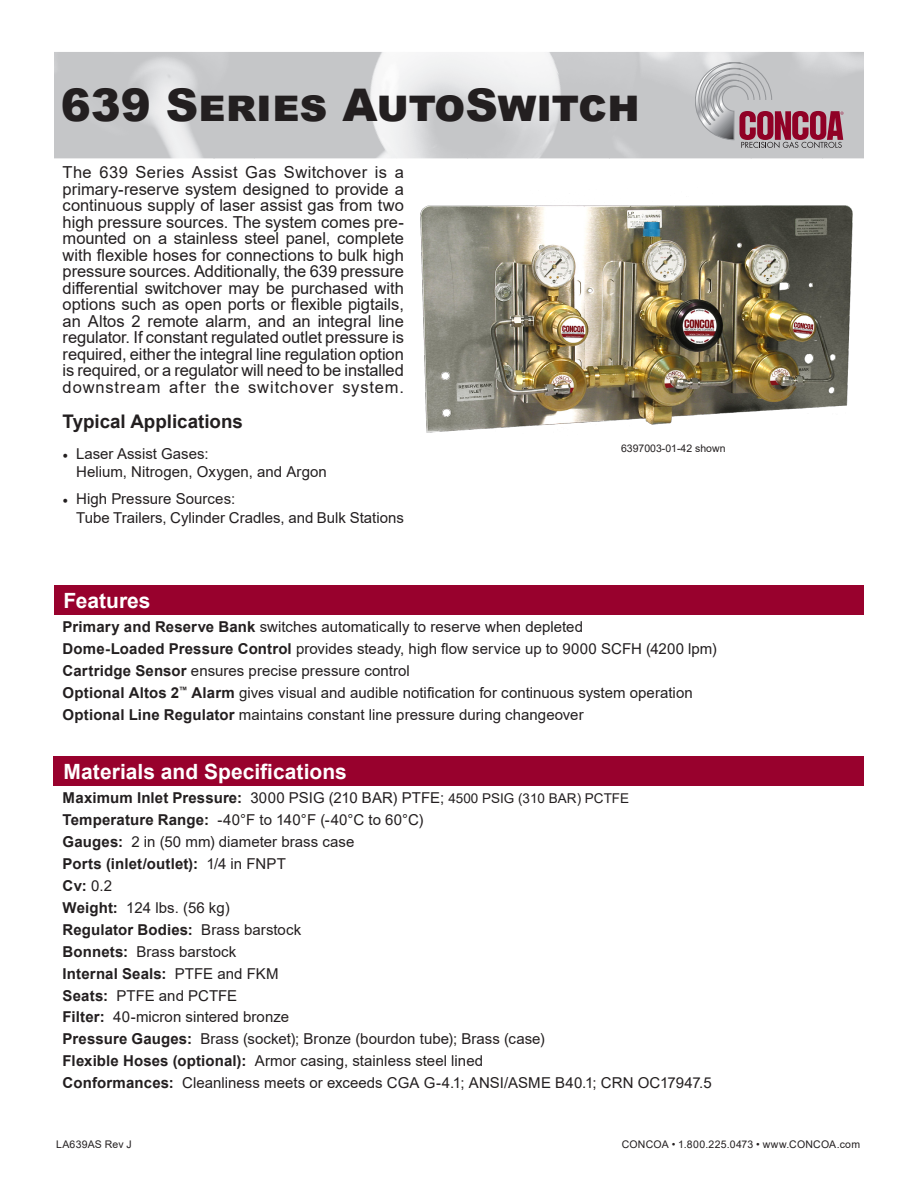
<style>
.page{position:relative;width:918px;height:1188px;background:#fff}
.page>*{position:absolute;margin:0;border:0;box-sizing:border-box;transform-origin:0 0}
.Master_Page_Titles{font:900 45px "Arial";color:#231f20}
.t1{font:700 21px "Arial";color:#fff}
.t2{font:700 18.75px "Arial";color:#231f20}
.MatSpec_Table_Item{font:16.5px/16.5px "Arial";letter-spacing:.05em;color:#231f20;text-align:justify}
.t3{font:15px "Arial";color:#231f20}
.t4{font:700 15px "Arial";letter-spacing:.01em;color:#231f20}
.t5{font:10.5px "Arial";letter-spacing:.015em;color:#231f20}
.s1{font-family:"Minion Pro"}
.s2{font-weight:700}
.s3{font-weight:400}
.s4{font-weight:400;font-size:13.5px}
</style>
<div class="page">
<div style="left:191px;top:52px;width:142px;height:106px;background:#c5c6c8"></div>
<img style="left:333px;top:52px;width:71px;height:106px">
<img style="left:213px;top:140px;width:42px;height:18px">
<img style="left:546px;top:52px;width:141px;height:106px">
<img style="left:420px;top:205px;width:433px;height:228px">
<div style="left:54px;top:756px;width:810px;height:30px;background:#98012d"></div>
<div style="left:54px;top:585px;width:810px;height:30px;background:#98012d"></div>
<svg style="left:695px;top:62px;width:149px;height:86px;background:#b6a1a8"></svg>
<p class="Master_Page_Titles" style="left:61px;top:72px;width:581px">639 Series AutoSwitch</p>
<p class="MatSpec_Table_Item" style="left:63px;top:164px;width:343px">The 639 Series Assist Gas Switchover is a primary-reserve system designed to provide a continuous supply of laser assist gas from two high pressure sources. The system comes pre&shy;mounted on a stainless steel panel, complete with flexible hoses for connections to bulk high pressure sources. Additionally, the 639 pressure differential switchover may be purchased with options such as open ports or flexible pigtails, an Altos 2 remote alarm, and an integral line regulator. If constant regulated outlet pressure is required, either the integral line regulation option is required, or a regulator will need to be installed downstream after the switchover system.</p>
<p class="t2" style="left:63px;top:408px;width:182px">Typical Applications</p>
<p class="t3" style="left:63px;top:444px;width:148px"><span class="s1">•</span> Laser Assist Gases:</p>
<p class="t3" style="left:76px;top:461px;width:252px">Helium, Nitrogen, Oxygen, and Argon</p>
<p class="t3" style="left:63px;top:488px;width:174px"><span class="s1">•</span> High Pressure Sources:</p>
<p class="t3" style="left:76px;top:507px;width:329px">Tube Trailers, Cylinder Cradles, and Bulk Stations</p>
<p class="t1" style="left:64px;top:586px;width:88px">Features</p>
<p class="t5" style="left:621px;top:441px;width:106px">6397003-01-42 shown</p>
<p class="t3" style="left:63px;top:616px;width:522px"><span class="s2">Primary and Reserve Bank</span> switches automatically to reserve when depleted</p>
<p class="t3" style="left:63px;top:638px;width:656px"><span class="s2">Dome-Loaded Pressure Control</span> provides steady, high flow service up to 9000 SCFH (4200 lpm)</p>
<p class="t3" style="left:63px;top:660px;width:349px"><span class="s2">Cartridge Sensor</span> ensures precise pressure control</p>
<p class="t3" style="left:63px;top:682px;width:632px"><span class="s2">Optional Altos 2</span><sup>™</sup> <span class="s2">Alarm</span> gives visual and audible notification for continuous system operation</p>
<p class="t3" style="left:63px;top:704px;width:523px"><span class="s2">Optional Line Regulator</span> maintains constant line pressure during changeover</p>
<p class="t1" style="left:64px;top:756px;width:285px">Materials and Specifications</p>
<p class="t4" style="left:63px;top:788px;width:568px">Maximum Inlet Pressure: <span class="s3">3000 PSIG (210 BAR) PTFE;</span> <span class="s4">4500 PSIG (310 BAR) PCTFE</span></p>
<p class="t3" style="left:63px;top:810px;width:362px"><span class="s2">Temperature Range:</span> -40°F to 140°F (-40°C to 60°C)</p>
<p class="t3" style="left:63px;top:832px;width:293px"><span class="s2">Gauges:</span> 2 in (50 mm) diameter brass case</p>
<p class="t4" style="left:63px;top:853px;width:225px">Ports (inlet/outlet): <span class="s3">1/4 in FNPT</span></p>
<p class="t4" style="left:63px;top:875px;width:51px">Cv: <span class="s3">0.2</span></p>
<p class="t3" style="left:63px;top:897px;width:169px"><span class="s2">Weight:</span> 124 lbs. (56 kg)</p>
<p class="t4" style="left:63px;top:919px;width:240px">Regulator Bodies: <span class="s3">Brass barstock</span></p>
<p class="t3" style="left:63px;top:941px;width:175px"><span class="s2">Bonnets:</span> Brass barstock</p>
<p class="t4" style="left:63px;top:963px;width:217px">Internal Seals: <span class="s3">PTFE and FKM</span></p>
<p class="t3" style="left:63px;top:985px;width:176px"><span class="s2">Seats:</span> PTFE and PCTFE</p>
<p class="t3" style="left:63px;top:1007px;width:228px"><span class="s2">Filter:</span> 40-micron sintered bronze</p>
<p class="t3" style="left:63px;top:1029px;width:484px"><span class="s2">Pressure Gauges:</span> Brass (socket); Bronze (bourdon tube); Brass (case)</p>
<p class="t3" style="left:63px;top:1051px;width:422px"><span class="s2">Flexible Hoses (optional):</span> Armor casing, stainless steel lined</p>
<p class="t3" style="left:63px;top:1073px;width:651px"><span class="s2">Conformances:</span> Cleanliness meets or exceeds CGA G-4.1; ANSI/ASME B40.1; CRN OC17947.5</p>
<p class="t5" style="left:56px;top:1137px;width:77px">LA639AS Rev J</p>
<p class="t5" style="left:622px;top:1137px;width:240px">CONCOA • 1.800.225.0473 • www.CONCOA.com</p>
</div>
